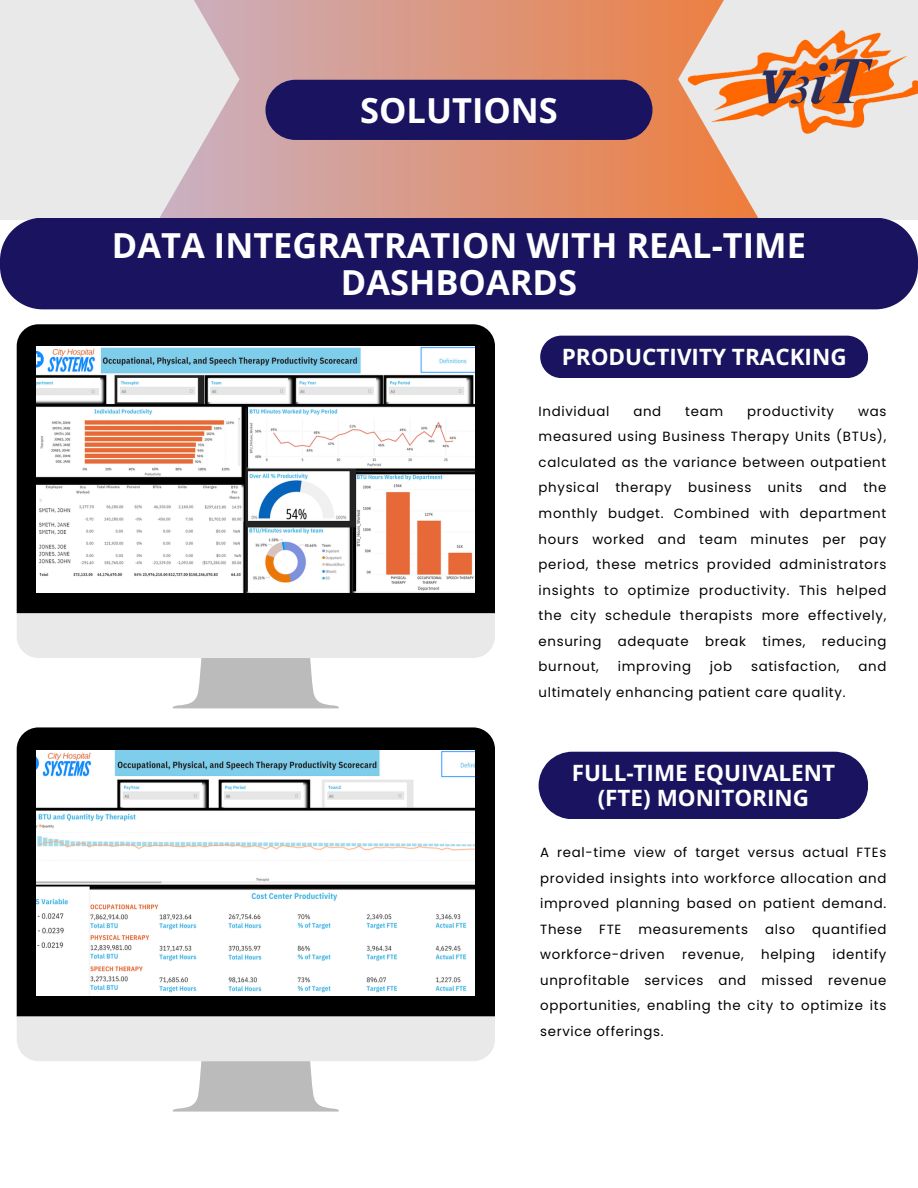
<style>
.page{position:relative;width:918px;height:1188px;background:#fff}
.page>*{position:absolute;margin:0;border:0;box-sizing:border-box;transform-origin:0 0}
.t1{font:700 34.5px/37.2px "Open Sans";color:#fff;text-align:center}
.t2{font:700 22.5px/24.3px "Open Sans";color:#fff;text-align:center}
.t3{font:13.35px/25.5px "Poppins";letter-spacing:.05em;color:#000;text-align:justify}
</style>
<div class="page">
<svg style="left:240px;top:0;width:438px;height:218px;background:#db967f"></svg>
<div style="left:265px;top:80px;width:387px;height:60px;background:#191360;border-radius:30px"></div>
<svg style="left:678px;top:0;width:240px;height:218px;background:#e9d0c3"></svg>
<img style="left:678px;top:21px;width:240px;height:116px">
<svg style="left:0;top:0;width:240px;height:218px;background:#e4e0e1"></svg>
<div style="left:0;top:218px;width:918px;height:91px;background:#191360"></div>
<div style="left:17px;top:324px;width:478px;height:289px;background:#000"></div>
<svg style="left:17px;top:613px;width:478px;height:95px"></svg>
<img style="left:37px;top:347px;width:437px;height:246px">
<div style="left:17px;top:727px;width:478px;height:290px;background:#000"></div>
<svg style="left:17px;top:1017px;width:478px;height:94px"></svg>
<img style="left:37px;top:750px;width:437px;height:246px">
<div style="left:540px;top:336px;width:328px;height:42px;background:#191360"></div>
<div style="left:539px;top:752px;width:329px;height:67px;background:#191360"></div>
<p class="t1" style="left:360px;top:91px;width:199px">SOLUTIONS</p>
<p class="t1" style="left:112px;top:226px;width:696px">DATA INTEGRATRATION WITH REAL-TIME<br>DASHBOARDS</p>
<p class="t2" style="left:562px;top:344px;width:286px">PRODUCTIVITY TRACKING</p>
<p class="t3" style="left:539px;top:398px;width:72px">Individual</p>
<p class="t3" style="left:633px;top:398px;width:29px">and</p>
<p class="t3" style="left:685px;top:398px;width:39px">team</p>
<p class="t3" style="left:747px;top:398px;width:88px">productivity</p>
<p class="t3" style="left:539px;top:398px;width:349px;text-indent:319px">was measured using Business Therapy Units (BTUs), calculated as the variance between outpatient physical therapy business units and the monthly budget. Combined with department hours worked and team minutes per pay period, these metrics provided administrators insights to optimize productivity. This helped the city schedule therapists more effectively, ensuring adequate break times, reducing burnout,</p>
<p class="t3" style="left:618px;top:654px;width:75px">improving</p>
<p class="t3" style="left:710px;top:654px;width:24px">job</p>
<p class="t3" style="left:751px;top:654px;width:90px">satisfaction,</p>
<p class="t3" style="left:858px;top:654px;width:29px">and</p>
<p class="t3" style="left:539px;top:679px;width:308px">ultimately enhancing patient care quality.</p>
<h2 class="t2" style="left:572px;top:761px;width:265px">FULL-TIME EQUIVALENT (FTE) MONITORING</h2>
<p class="t3" style="left:540px;top:839px;width:348px">A real-time view of target versus actual FTEs provided insights into workforce allocation and improved planning based on patient demand.<br>These</p>
<p class="t3" style="left:599px;top:916px;width:24px">FTE</p>
<p class="t3" style="left:639px;top:916px;width:111px">measurements</p>
<p class="t3" style="left:765px;top:916px;width:31px">also</p>
<p class="t3" style="left:812px;top:916px;width:76px">quantified</p>
<p class="t3" style="left:540px;top:942px;width:126px">workforce-driven</p>
<p class="t3" style="left:682px;top:942px;width:63px">revenue,</p>
<p class="t3" style="left:761px;top:942px;width:55px">helping</p>
<p class="t3" style="left:540px;top:942px;width:348px;text-indent:292px">identify unprofitable services and missed revenue opportunities, enabling the city to optimize its service offerings.</p>
</div>
